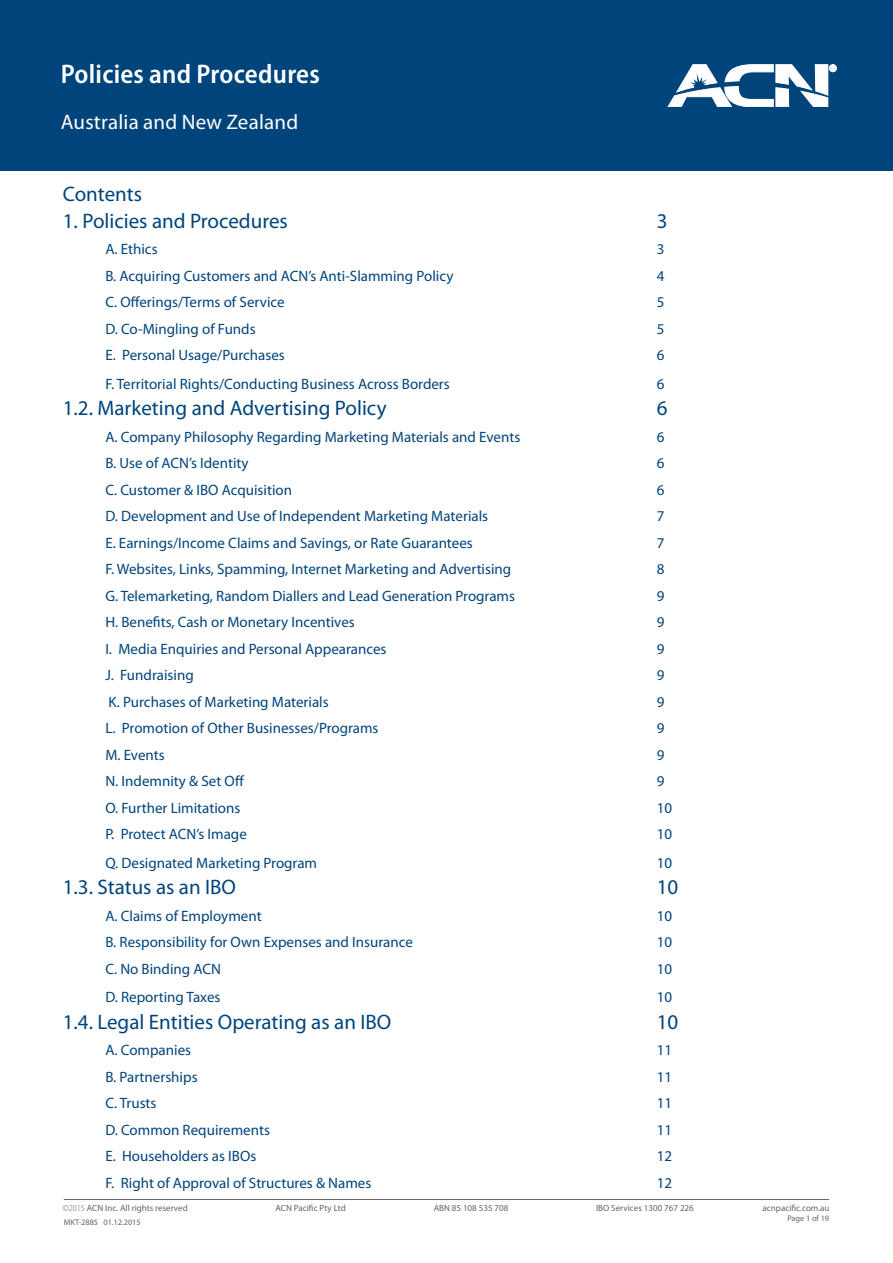
<style>
.page{position:relative;width:893px;height:1263px;background:#fff}
.page>*{position:absolute;margin:0;border:0;box-sizing:border-box;transform-origin:0 0}
.t1{font:600 semi-condensed 27px "Myriad Pro";letter-spacing:.01em;color:#fff}
.t2{font:21px "Myriad Pro";color:#00447c}
.t3{font:21px "Myriad Pro";letter-spacing:.01em;color:#fff}
.t4{font:15px "Myriad Pro";color:#00447c}
.t5{font:9px "Myriad Pro";color:#636466}
.t6{font:8.25px "Myriad Pro";color:#636466}
.s1{font-weight:300;font-stretch:semi-condensed}
</style>
<div class="page">
<div style="left:0;top:0;width:893px;height:171px;background:#00447c"></div>
<hr style="left:64px;top:1199px;width:765px;height:1px;background:#636466">
<svg style="left:668px;top:64px;width:169px;height:42px"></svg>
<h1 class="t1" style="left:61px;top:57px;width:261px">Policies and Procedures</h1>
<h2 class="t3" style="left:61px;top:109px;width:239px">Australia and New Zealand</h2>
<h2 class="t2" style="left:63px;top:181px;width:81px">Contents</h2>
<h2 class="t2" style="left:63px;top:208px;width:227px">1. Policies and Procedures</h2>
<h2 class="t2" style="left:657px;top:208px;width:12px">3</h2>
<p class="t4" style="left:105px;top:240px;width:54px">A. Ethics</p>
<p class="t4" style="left:657px;top:240px;width:9px">3</p>
<p class="t4" style="left:105px;top:267px;width:350px">B. Acquiring Customers and ACN’s Anti-Slamming Policy</p>
<p class="t4" style="left:657px;top:267px;width:9px">4</p>
<p class="t4" style="left:105px;top:293px;width:181px">C. Offerings/Terms of Service</p>
<p class="t4" style="left:657px;top:293px;width:9px">5</p>
<p class="t4" style="left:105px;top:320px;width:152px">D. Co-Mingling of Funds</p>
<p class="t4" style="left:657px;top:320px;width:9px">5</p>
<p class="t4" style="left:105px;top:346px;width:181px">E. Personal Usage/Purchases</p>
<p class="t4" style="left:657px;top:346px;width:9px">6</p>
<p class="t4" style="left:105px;top:374px;width:346px">F. Territorial Rights/Conducting Business Across Borders</p>
<p class="t4" style="left:657px;top:374px;width:9px">6</p>
<h2 class="t2" style="left:63px;top:395px;width:325px">1.2. Marketing and Advertising Policy</h2>
<h2 class="t2" style="left:657px;top:395px;width:12px">6</h2>
<p class="t4" style="left:105px;top:427px;width:416px">A. Company Philosophy Regarding Marketing Materials and Events</p>
<p class="t4" style="left:657px;top:427px;width:9px">6</p>
<p class="t4" style="left:105px;top:454px;width:145px">B. Use of ACN’s Identity</p>
<p class="t4" style="left:657px;top:454px;width:9px">6</p>
<p class="t4" style="left:105px;top:480px;width:188px">C. Customer &amp; IBO Acquisition</p>
<p class="t4" style="left:657px;top:480px;width:9px">6</p>
<p class="t4" style="left:105px;top:507px;width:384px">D. Development and Use of Independent Marketing Materials</p>
<p class="t4" style="left:657px;top:507px;width:9px">7</p>
<p class="t4" style="left:105px;top:533px;width:369px">E. Earnings/Income Claims and Savings, or Rate Guarantees</p>
<p class="t4" style="left:657px;top:533px;width:9px">7</p>
<p class="t4" style="left:105px;top:560px;width:407px">F. Websites, Links, Spamming, Internet Marketing and Advertising</p>
<p class="t4" style="left:657px;top:560px;width:9px">8</p>
<p class="t4" style="left:105px;top:586px;width:411px">G. Telemarketing, Random Diallers and Lead Generation Programs</p>
<p class="t4" style="left:657px;top:586px;width:9px">9</p>
<p class="t4" style="left:105px;top:613px;width:251px">H. Benefits, Cash or Monetary Incentives</p>
<p class="t4" style="left:657px;top:613px;width:9px">9</p>
<p class="t4" style="left:105px;top:639px;width:283px">I. Media Enquiries and Personal Appearances</p>
<p class="t4" style="left:657px;top:639px;width:9px">9</p>
<p class="t4" style="left:105px;top:666px;width:90px">J. Fundraising</p>
<p class="t4" style="left:657px;top:666px;width:9px">9</p>
<p class="t4" style="left:109px;top:692px;width:222px">K. Purchases of Marketing Materials</p>
<p class="t4" style="left:657px;top:692px;width:9px">9</p>
<p class="t4" style="left:105px;top:719px;width:275px">L. Promotion of Other Businesses/Programs</p>
<p class="t4" style="left:657px;top:719px;width:9px">9</p>
<p class="t4" style="left:105px;top:745px;width:61px">M. Events</p>
<p class="t4" style="left:657px;top:745px;width:9px">9</p>
<p class="t4" style="left:105px;top:772px;width:141px">N. Indemnity &amp; Set Off</p>
<p class="t4" style="left:657px;top:772px;width:9px">9</p>
<p class="t4" style="left:105px;top:798px;width:137px">O. Further Limitations</p>
<p class="t4" style="left:657px;top:798px;width:17px">10</p>
<p class="t4" style="left:105px;top:825px;width:143px">P. Protect ACN’s Image</p>
<p class="t4" style="left:657px;top:825px;width:17px">10</p>
<p class="t4" style="left:105px;top:853px;width:213px">Q. Designated Marketing Program</p>
<p class="t4" style="left:657px;top:853px;width:17px">10</p>
<h2 class="t2" style="left:63px;top:874px;width:175px">1.3. Status as an IBO</h2>
<h2 class="t2" style="left:657px;top:874px;width:23px">10</h2>
<p class="t4" style="left:105px;top:906px;width:158px">A. Claims of Employment</p>
<p class="t4" style="left:657px;top:906px;width:17px">10</p>
<p class="t4" style="left:105px;top:933px;width:309px">B. Responsibility for Own Expenses and Insurance</p>
<p class="t4" style="left:657px;top:933px;width:17px">10</p>
<p class="t4" style="left:105px;top:959px;width:117px">C. No Binding ACN</p>
<p class="t4" style="left:657px;top:959px;width:17px">10</p>
<p class="t4" style="left:105px;top:988px;width:117px">D. Reporting Taxes</p>
<p class="t4" style="left:657px;top:988px;width:17px">10</p>
<h2 class="t2" style="left:63px;top:1008px;width:330px">1.4. Legal Entities Operating as an IBO</h2>
<h2 class="t2" style="left:657px;top:1008px;width:23px">10</h2>
<p class="t4" style="left:105px;top:1041px;width:87px">A. Companies</p>
<p class="t4" style="left:657px;top:1041px;width:17px">11</p>
<p class="t4" style="left:105px;top:1067px;width:94px">B. Partnerships</p>
<p class="t4" style="left:657px;top:1067px;width:17px">11</p>
<p class="t4" style="left:105px;top:1094px;width:53px">C. Trusts</p>
<p class="t4" style="left:657px;top:1094px;width:17px">11</p>
<p class="t4" style="left:105px;top:1120px;width:166px">D. Common Requirements</p>
<p class="t4" style="left:657px;top:1120px;width:17px">11</p>
<p class="t4" style="left:105px;top:1147px;width:152px">E. Householders as IBOs</p>
<p class="t4" style="left:657px;top:1147px;width:17px">12</p>
<p class="t4" style="left:105px;top:1173px;width:267px">F. Right of Approval of Structures &amp; Names</p>
<p class="t4" style="left:657px;top:1173px;width:17px">12</p>
<p class="t5" style="left:63px;top:1202px;width:127px"><span class="s1">©2015</span> ACN Inc. All rights reserved</p>
<p class="t5" style="left:276px;top:1202px;width:72px">ACN Pacific Pty Ltd</p>
<p class="t5" style="left:434px;top:1202px;width:76px">ABN 85 108 535 708</p>
<p class="t5" style="left:596px;top:1202px;width:99px">IBO Services 1300 767 226</p>
<p class="t5" style="left:762px;top:1202px;width:69px">acnpacific.com.au</p>
<p class="t6" style="left:64px;top:1217px;width:78px">MKT-2885 01.12.2015</p>
<p class="t6" style="left:787px;top:1213px;width:43px">Page 1 of 19</p>
</div>
